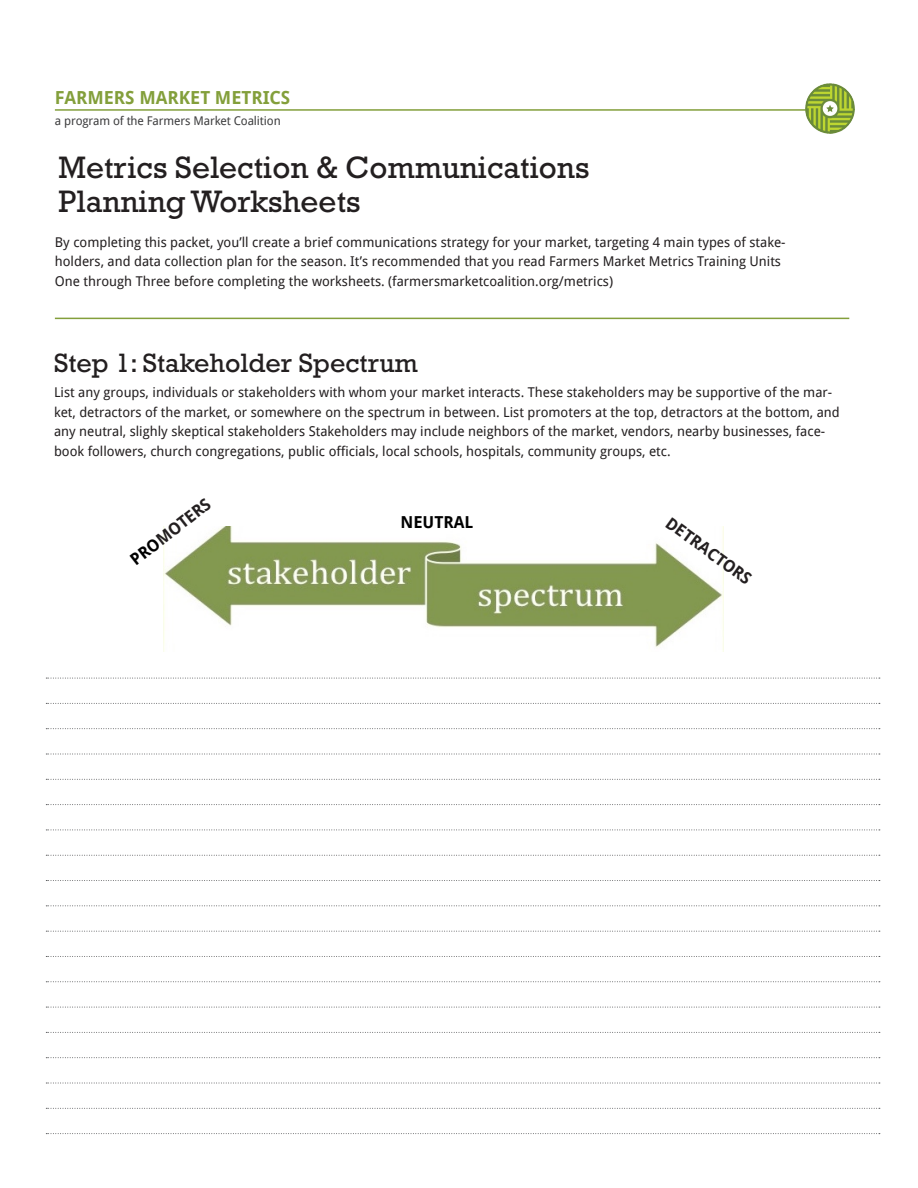
<style>
.page{position:relative;width:918px;height:1188px;background:#fff}
.page>*{position:absolute;margin:0;border:0;box-sizing:border-box;transform-origin:0 0}
.t1{font:31.5px/34.5px "Rockwell Std";color:#231f20}
.t2{font:27px "Rockwell Std";color:#231f20}
.t3{font:700 18px "Droid Sans";color:#839f3b}
.t4{font:700 16.5px "Droid Sans";color:#231f20}
.t5{font:700 16.5px "Droid Sans";color:#000}
.t6{font:13.5px/19.5px "Droid Sans";color:#231f20}
.t7{font:12px "Droid Sans";letter-spacing:-.01em;color:#3e3e3f}
.s1{color:#000}
</style>
<div class="page">
<img style="left:163px;top:526px;width:561px;height:126px">
<svg style="left:46px;top:678px;width:834px;height:1px"></svg>
<svg style="left:46px;top:703px;width:834px;height:1px"></svg>
<svg style="left:46px;top:728px;width:834px;height:1px"></svg>
<svg style="left:46px;top:754px;width:834px;height:1px"></svg>
<svg style="left:46px;top:779px;width:834px;height:1px"></svg>
<svg style="left:46px;top:804px;width:834px;height:1px"></svg>
<svg style="left:46px;top:830px;width:834px;height:1px"></svg>
<svg style="left:46px;top:855px;width:834px;height:1px"></svg>
<svg style="left:46px;top:880px;width:834px;height:1px"></svg>
<svg style="left:46px;top:905px;width:834px;height:1px"></svg>
<svg style="left:46px;top:931px;width:834px;height:1px"></svg>
<svg style="left:46px;top:956px;width:834px;height:1px"></svg>
<svg style="left:46px;top:981px;width:834px;height:1px"></svg>
<svg style="left:46px;top:1007px;width:834px;height:1px"></svg>
<svg style="left:46px;top:1032px;width:834px;height:1px"></svg>
<svg style="left:46px;top:1057px;width:834px;height:1px"></svg>
<svg style="left:46px;top:1083px;width:834px;height:1px"></svg>
<svg style="left:46px;top:1108px;width:834px;height:1px"></svg>
<svg style="left:46px;top:1133px;width:834px;height:1px"></svg>
<hr style="left:55px;top:109px;width:794px;height:2px;background:#839f3b">
<img style="left:806px;top:84px;width:48px;height:49px">
<hr style="left:55px;top:318px;width:794px;height:1px;background:#839f3b">
<p class="t3" style="left:55px;top:85px;width:237px">FARMERS MARKET METRICS</p>
<p class="t7" style="left:55px;top:112px;width:227px">a program of the Farmers Market Coalition</p>
<p class="t1" style="left:58px;top:150px;width:532px">Metrics Selection &amp; Communications<br>Planning Worksheets</p>
<p class="t6" style="left:55px;top:232px;width:732px">By completing this packet, you’ll create a brief communications strategy for your market, targeting 4 main types of stake&shy;holders, and data collection plan for the season. It’s recommended that you read Farmers Market Metrics Training Units<br>One through Three before completing the worksheets. (farmersmarketcoalition.org/metrics)</p>
<p class="t2" style="left:54px;top:347px;width:365px">Step 1: Stakeholder Spectrum</p>
<p class="t6" style="left:54px;top:382px;width:787px">List any groups, individuals or stakeholders with whom your market interacts. These stakeholders may be supportive of the mar&shy;ket, detractors of the market, or somewhere on the spectrum in between. List promoters at the top, detractors at the bottom, and any neutral, slighly skeptical stakeholders Stakeholders may include neighbors of the market, vendors, nearby businesses, face&shy;book followers, church congregations, public officials, local schools, hospitals, community groups, etc.</p>
<p class="t4" style="left:125px;top:552px;width:99px;rotate:-38deg"><span class="s1">PRO</span>MOTERS</p>
<p class="t5" style="left:400px;top:510px;width:74px">NEUTRAL</p>
<p class="t4" style="left:675px;top:511px;width:103px;rotate:36deg">DETRACTORS</p>
</div>
